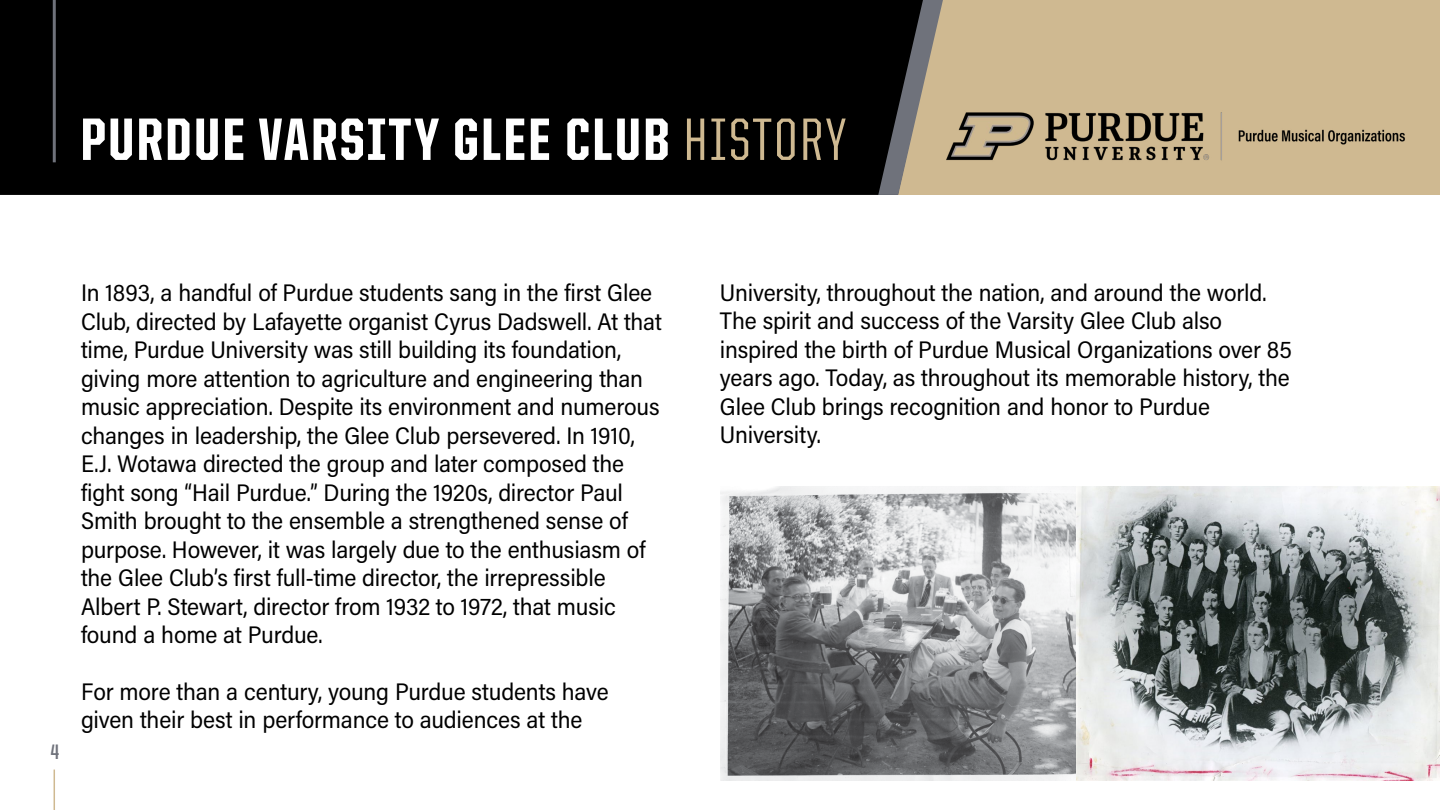
<style>
.page{position:relative;width:1440px;height:810px;background:#fff}
.page>*{position:absolute;margin:0;border:0;box-sizing:border-box;transform-origin:0 0}
.t1{font:800 60px "United Sans Cond";letter-spacing:.04em;color:#fff}
.t2{font:24px/28.5px "Acumin Pro Semi Cond";letter-spacing:-.01em;color:#000}
.t3{font:700 21px "United Sans Cond";color:#6f727b}
.s1{font-weight:500;color:#cfb991}
</style>
<div class="page">
<hr style="left:54px;top:770px;width:1px;height:40px;background:#cfb991">
<div style="left:889px;top:0;width:551px;height:195px;background:#cfb991"></div>
<div style="left:0;top:0;width:878px;height:195px;background:#000"></div>
<hr style="left:53px;top:0;width:3px;height:162px;background:#6f727b">
<svg style="left:878px;top:0;width:65px;height:195px"></svg>
<img style="left:946px;top:112px;width:459px;height:49px">
<img style="left:720px;top:487px;width:720px;height:293px">
<h1 class="t1" style="left:81px;top:108px;width:767px">PURDUE VARSITY GLEE CLUB <span class="s1">HISTORY</span></h1>
<p class="t3" style="left:51px;top:741px;width:10px">4</p>
<p class="t2" style="left:81px;top:278px;width:582px">In 1893, a handful of Purdue students sang in the first Glee Club, directed by Lafayette organist Cyrus Dadswell. At that time, Purdue University was still building its foundation, giving more attention to agriculture and engineering than music appreciation. Despite its environment and numerous changes in leadership, the Glee Club persevered. In 1910, E.J. Wotawa directed the group and later composed the fight song “Hail Purdue.” During the 1920s, director Paul Smith brought to the ensemble a strengthened sense of purpose. However, it was largely due to the enthusiasm of the Glee Club’s first full-time director, the irrepressible Albert P. Stewart, director from 1932 to 1972, that music found a home at Purdue.</p>
<p class="t2" style="left:81px;top:676px;width:529px">For more than a century, young Purdue students have given their best in performance to audiences at the</p>
<p class="t2" style="left:720px;top:277px;width:573px">University, throughout the nation, and around the world.<br>The spirit and success of the Varsity Glee Club also inspired the birth of Purdue Musical Organizations over 85 years ago. Today, as throughout its memorable history, the Glee Club brings recognition and honor to Purdue University.</p>
</div>
